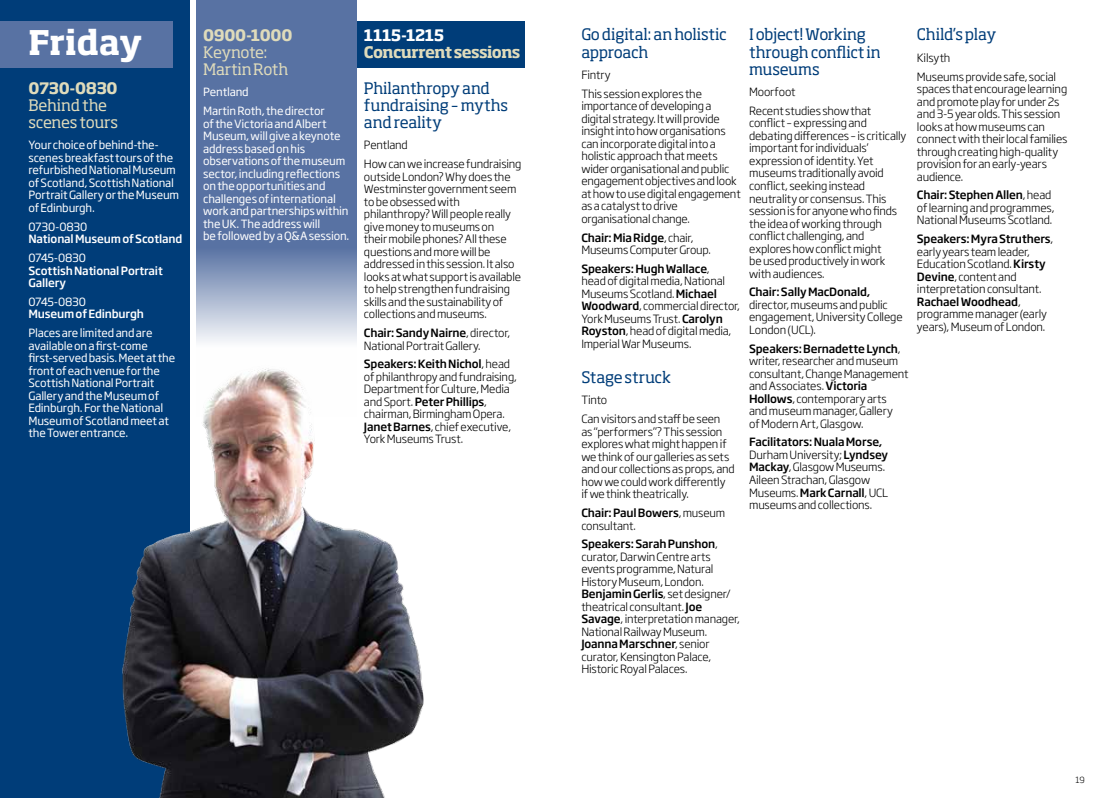
<style>
.page{position:relative;width:1106px;height:798px;background:#fff}
.page>*{position:absolute;margin:0;border:0;box-sizing:border-box;transform-origin:0 0}
.t1{font:700 33.5px "Soho Pro";letter-spacing:-.01em;color:#fff}
.t2{font:15.62px/17.2px "Soho Pro";letter-spacing:-.015em;color:#003d79}
.t3{font:15.62px/17.2px "Soho Pro";letter-spacing:-.02em;color:#dfdbbb}
.t4{font:700 15.62px "Soho Pro";letter-spacing:-.035em;color:#dfdbbb}
.t5{font:700 15.62px "Soho Pro";letter-spacing:-.02em;color:#fff}
.t6{font:300 11.25px/12.5px "Soho Gothic Std";letter-spacing:-.015em;color:#000}
.t7{font:11.25px/12.5px "Soho Gothic Std";letter-spacing:-.015em;color:#fff}
.t8{font:500 11.25px/12.5px "Soho Gothic Std";letter-spacing:-.015em;color:#fff}
.t9{font:500 11.25px "Soho Gothic Std";letter-spacing:-.015em;color:#000}
.t10{font:11.25px "Soho Gothic Std";letter-spacing:-.035em;color:#fff}
.t11{font:300 8.5px "Soho Gothic Std";color:#000}
.s1{font-weight:500}
</style>
<div class="page">
<svg style="left:196px;top:0;width:161px;height:342px;background:#6d84ae"></svg>
<div style="left:0;top:0;width:189px;height:797px;background:#003d79"></div>
<div style="left:0;top:21px;width:173px;height:46px;background:#5872a3"></div>
<img style="left:122px;top:344px;width:302px;height:453px">
<div style="left:357px;top:21px;width:167px;height:46px;background:#003d79"></div>
<h1 class="t1" style="left:28px;top:18px;width:115px">Friday</h1>
<h2 class="t5" style="left:364px;top:23px;width:82px">1115-1215</h2>
<h2 class="t4" style="left:203px;top:23px;width:91px">0900-1000</h2>
<h2 class="t3" style="left:203px;top:43px;width:87px">Keynote:<br>Martin Roth</h2>
<p class="t7" style="left:203px;top:83px;width:123px;line-height:18.8px">Pentland<br>Martin Roth, the director</p>
<p class="t7" style="left:203px;top:117px;width:148px">of the Victoria and Albert<br>Museum, will give a keynote address based on his observations of the museum sector, including reflections on the opportunities and challenges of international work and partnerships within the UK. The address will<br>be followed by a Q&amp;A session.</p>
<h2 class="t4" style="left:364px;top:41px;width:158px">Concurrent sessions</h2>
<h2 class="t2" style="left:364px;top:79px;width:146px">Philanthropy and fundraising – myths and reality</h2>
<p class="t6" style="left:364px;top:136px;width:159px;line-height:18.8px">Pentland<br>How can we increase fundraising</p>
<p class="t6" style="left:364px;top:170px;width:159px">outside London? Why does the<br>Westminster government seem to be obsessed with philanthropy? Will people really give money to museums on<br>their mobile phones? All these questions and more will be addressed in this session. It also looks at what support is available to help strengthen fundraising skills and the sustainability of collections and museums.</p>
<p class="t6" style="left:364px;top:326px;width:148px"><span class="s1">Chair: Sandy Nairne</span>, director,<br>National Portrait Gallery.</p>
<p class="t6" style="left:364px;top:358px;width:154px"><span class="s1">Speakers: Keith Nichol</span>, head of philanthropy and fundraising,<br>Department for Culture, Media and Sport. <span class="s1">Peter Phillips</span>, chairman, Birmingham Opera.<br><span class="s1">Janet Barnes</span>, chief executive,<br>York Museums Trust.</p>
<h2 class="t4" style="left:28px;top:77px;width:91px">0730-0830</h2>
<h2 class="t3" style="left:28px;top:96px;width:91px">Behind the scenes tours</h2>
<p class="t7" style="left:28px;top:139px;width:152px">Your choice of behind-the&shy;scenes breakfast tours of the refurbished National Museum of Scotland, Scottish National<br>Portrait Gallery or the Museum of Edinburgh.</p>
<p class="t7" style="left:28px;top:220px;width:60px">0730-0830</p>
<p class="t8" style="left:28px;top:233px;width:155px">National Museum of Scotland</p>
<p class="t10" style="left:28px;top:251px;width:59px">0745-0830</p>
<p class="t8" style="left:28px;top:264px;width:136px">Scottish National Portrait<br>Gallery</p>
<p class="t10" style="left:28px;top:294px;width:59px">0745-0830</p>
<p class="t8" style="left:28px;top:308px;width:117px">Museum of Edinburgh</p>
<p class="t7" style="left:28px;top:327px;width:148px">Places are limited and are available on a first-come first-served basis. Meet at the front of each venue for the<br>Scottish National Portrait<br>Gallery and the Museum of<br>Edinburgh. For the National<br>Museum of Scotland meet at the Tower entrance.</p>
<h2 class="t2" style="left:581px;top:25px;width:147px">Go digital: an holistic approach</h2>
<p class="t6" style="left:581px;top:66px;width:122px;line-height:18.8px">Fintry<br>This session explores the</p>
<p class="t6" style="left:581px;top:100px;width:161px">importance of developing a digital strategy. It will provide insight into how organisations can incorporate digital into a holistic approach that meets wider organisational and public engagement objectives and look at how to use digital engagement as a catalyst to drive organisational change.</p>
<p class="t6" style="left:581px;top:231px;width:131px"><span class="s1">Chair: Mia Ridge</span>, chair,<br>Museums Computer Group.</p>
<p class="t6" style="left:581px;top:262px;width:160px"><span class="s1">Speakers: Hugh Wallace</span>,<br>head of digital media, National<br>Museums Scotland. <span class="s1">Michael<br>Woodward</span>, commercial director,<br>York Museums Trust. <span class="s1">Carolyn<br>Royston</span>, head of digital media,<br>Imperial War Museums.</p>
<h2 class="t2" style="left:581px;top:368px;width:91px">Stage struck</h2>
<p class="t6" style="left:581px;top:391px;width:141px;line-height:18.8px">Tinto<br>Can visitors and staff be seen</p>
<p class="t6" style="left:581px;top:425px;width:155px">as “performers”? This session explores what might happen if we think of our galleries as sets and our collections as props, and how we could work differently if we think theatrically.</p>
<p class="t6" style="left:581px;top:506px;width:145px"><span class="s1">Chair: Paul Bowers</span>, museum consultant.</p>
<p class="t6" style="left:581px;top:538px;width:160px"><span class="s1">Speakers: Sarah Punshon</span>, curator, Darwin Centre arts events programme, Natural<br>History Museum, London.<br><span class="s1">Benjamin Gerlis</span>, set designer/ theatrical consultant. <span class="s1">Joe<br>Savage</span>, interpretation manager,<br>National Railway Museum.<br><span class="s1">Joanna Marschner</span>, senior curator, Kensington Palace,<br>Historic Royal Palaces.</p>
<h2 class="t2" style="left:749px;top:25px;width:133px">I object! Working through conflict in museums</h2>
<p class="t6" style="left:749px;top:83px;width:124px;line-height:18.8px">Moorfoot<br>Recent studies show that</p>
<p class="t6" style="left:749px;top:117px;width:159px">conflict – expressing and debating differences – is critically important for individuals’ expression of identity. Yet museums traditionally avoid conflict, seeking instead neutrality or consensus. This session is for anyone who finds the idea of working through conflict challenging, and explores how conflict might<br>be used productively in work with audiences.</p>
<p class="t9" style="left:749px;top:285px;width:123px">Chair: Sally MacDonald,</p>
<p class="t6" style="left:749px;top:298px;width:155px">director, museums and public engagement, University College<br>London (UCL).</p>
<p class="t6" style="left:749px;top:342px;width:161px"><span class="s1">Speakers: Bernadette Lynch</span>, writer, researcher and museum consultant, Change Management and Associates. <span class="s1">Victoria<br>Hollows</span>, contemporary arts<br>and museum manager, Gallery<br>of Modern Art, Glasgow.</p>
<p class="t6" style="left:749px;top:436px;width:140px"><span class="s1">Facilitators: Nuala Morse,<br></span>Durham University; <span class="s1">Lyndsey<br>Mackay</span>, Glasgow Museums.<br>Aileen Strachan, Glasgow<br>Museums. <span class="s1">Mark Carnall</span>, UCL museums and collections.</p>
<h2 class="t2" style="left:917px;top:25px;width:81px">Child’s play</h2>
<p class="t6" style="left:917px;top:48px;width:141px;line-height:18.8px">Kilsyth<br>Museums provide safe, social</p>
<p class="t6" style="left:917px;top:83px;width:152px">spaces that encourage learning and promote play for under 2s and 3-5 year olds. This session looks at how museums can connect with their local families through creating high-quality provision for an early-years audience.</p>
<p class="t6" style="left:917px;top:189px;width:139px"><span class="s1">Chair: Stephen Allen</span>, head of learning and programmes,<br>National Museums Scotland.</p>
<p class="t6" style="left:917px;top:233px;width:138px"><span class="s1">Speakers: Myra Struthers</span>, early years team leader,<br>Education Scotland. <span class="s1">Kirsty<br>Devine</span>, content and interpretation consultant.<br><span class="s1">Rachael Woodhead</span>, programme manager (early years), Museum of London.</p>
<p class="t11" style="left:1075px;top:774px;width:11px">19</p>
</div>
